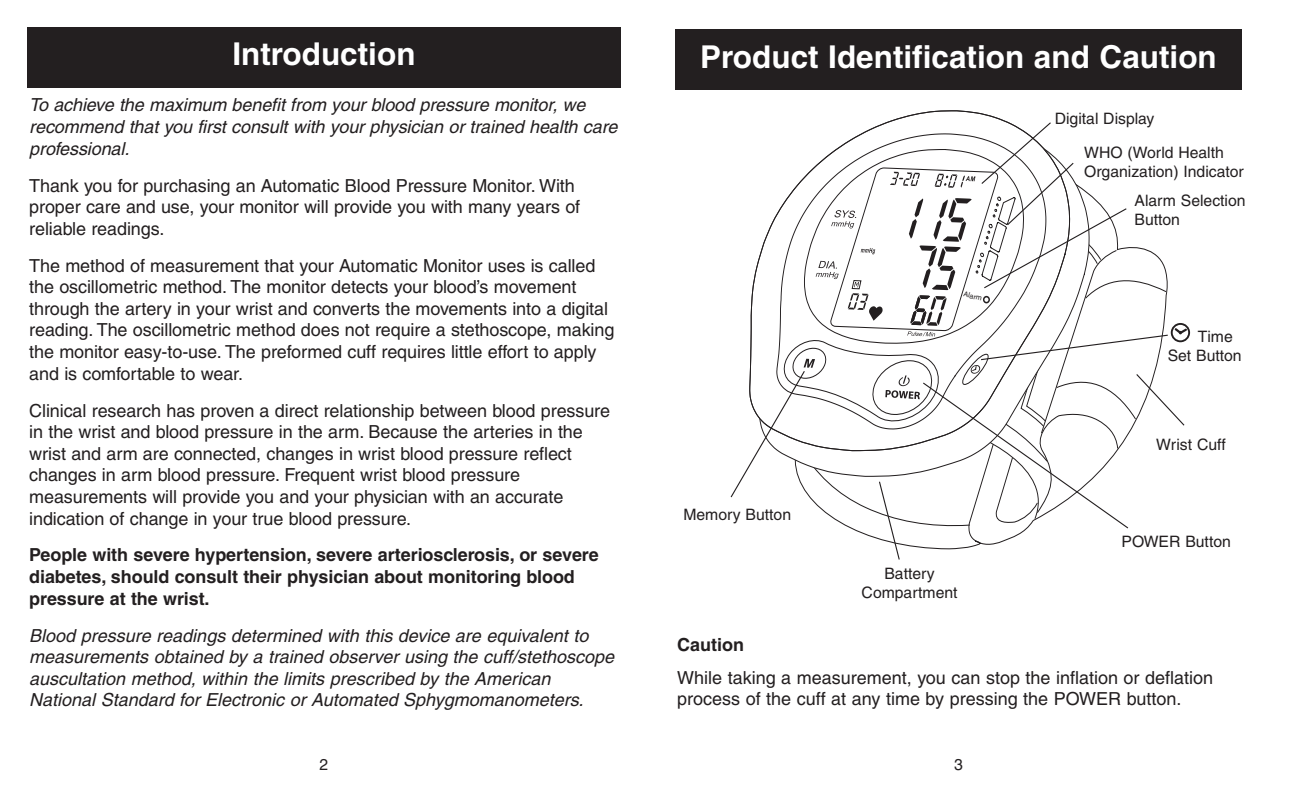
<style>
.page{position:relative;width:1296px;height:810px;background:#fff}
.page>*{position:absolute;margin:0;border:0;box-sizing:border-box;transform-origin:0 0}
.t1{font:700 31.5px "Helvetica";color:#fff}
.t2{font:18px/21.6px "Helvetica";letter-spacing:-.005em;color:#231f20}
.t3{font:italic 18px/21.6px "Helvetica";color:#231f20}
.t4{font:700 18px/21.6px "Helvetica";letter-spacing:-.005em;color:#231f20}
.t5{font:15.75px/18.9px "Helvetica";color:#231f20}
.t6{font:7.2px "Helvetica";color:#231f20}
</style>
<div class="page">
<div style="left:675px;top:29px;width:567px;height:61px;background:#231f20"></div>
<div style="left:27px;top:27px;width:594px;height:61px;background:#231f20"></div>
<svg style="left:730px;top:121px;width:460px;height:439px"></svg>
<h1 class="t1" style="left:232px;top:42px;width:185px">Introduction</h1>
<p class="t3" style="left:29px;top:96px;width:590px">To achieve the maximum benefit from your blood pressure monitor, we recommend that you first consult with your physician or trained health care professional.</p>
<p class="t2" style="left:29px;top:176px;width:553px">Thank you for purchasing an Automatic Blood Pressure Monitor. With proper care and use, your monitor will provide you with many years of reliable readings.</p>
<p class="t2" style="left:29px;top:256px;width:587px">The method of measurement that your Automatic Monitor uses is called the oscillometric method. The monitor detects your blood’s movement through the artery in your wrist and converts the movements into a digital reading. The oscillometric method does not require a stethoscope, making the monitor easy-to-use. The preformed cuff requires little effort to apply and is comfortable to wear.</p>
<p class="t2" style="left:29px;top:401px;width:582px">Clinical research has proven a direct relationship between blood pressure in the wrist and blood pressure in the arm. Because the arteries in the wrist and arm are connected, changes in wrist blood pressure reflect changes in arm blood pressure. Frequent wrist blood pressure measurements will provide you and your physician with an accurate indication of change in your true blood pressure.</p>
<p class="t4" style="left:29px;top:546px;width:571px">People with severe hypertension, severe arteriosclerosis, or severe diabetes, should consult their physician about monitoring blood pressure at the wrist.</p>
<p class="t3" style="left:29px;top:626px;width:586px">Blood pressure readings determined with this device are equivalent to measurements obtained by a trained observer using the cuff/stethoscope auscultation method, within the limits prescribed by the American National Standard for Electronic or Automated Sphygmomanometers.</p>
<p class="t5" style="left:320px;top:757px;width:10px">2</p>
<h1 class="t1" style="left:700px;top:44px;width:518px">Product Identification and Caution</h1>
<p class="t5" style="left:1084px;top:103px;width:141px;line-height:33.5px;text-indent:-29px">Digital Display<br>WHO (World Health</p>
<p class="t5" style="left:1084px;top:163px;width:161px">Organization) Indicator</p>
<p class="t6" style="left:964px;top:291px;width:20px;rotate:14deg">Alarm</p>
<p class="t5" style="left:683px;top:506px;width:109px">Memory Button</p>
<p class="t5" style="left:862px;top:566px;width:98px;text-align:center">Battery<br>Compartment</p>
<p class="t5" style="left:1135px;top:193px;width:113px">Alarm Selection<br>Button</p>
<p class="t5" style="left:1168px;top:328px;width:75px;text-indent:30px">Time<br>Set Button</p>
<p class="t5" style="left:1156px;top:437px;width:71px">Wrist Cuff</p>
<p class="t5" style="left:1122px;top:533px;width:111px">POWER Button</p>
<p class="t4" style="left:677px;top:636px;width:68px">Caution</p>
<p class="t2" style="left:677px;top:668px;width:537px">While taking a measurement, you can stop the inflation or deflation process of the cuff at any time by pressing the POWER button.</p>
<p class="t5" style="left:954px;top:757px;width:10px">3</p>
</div>
